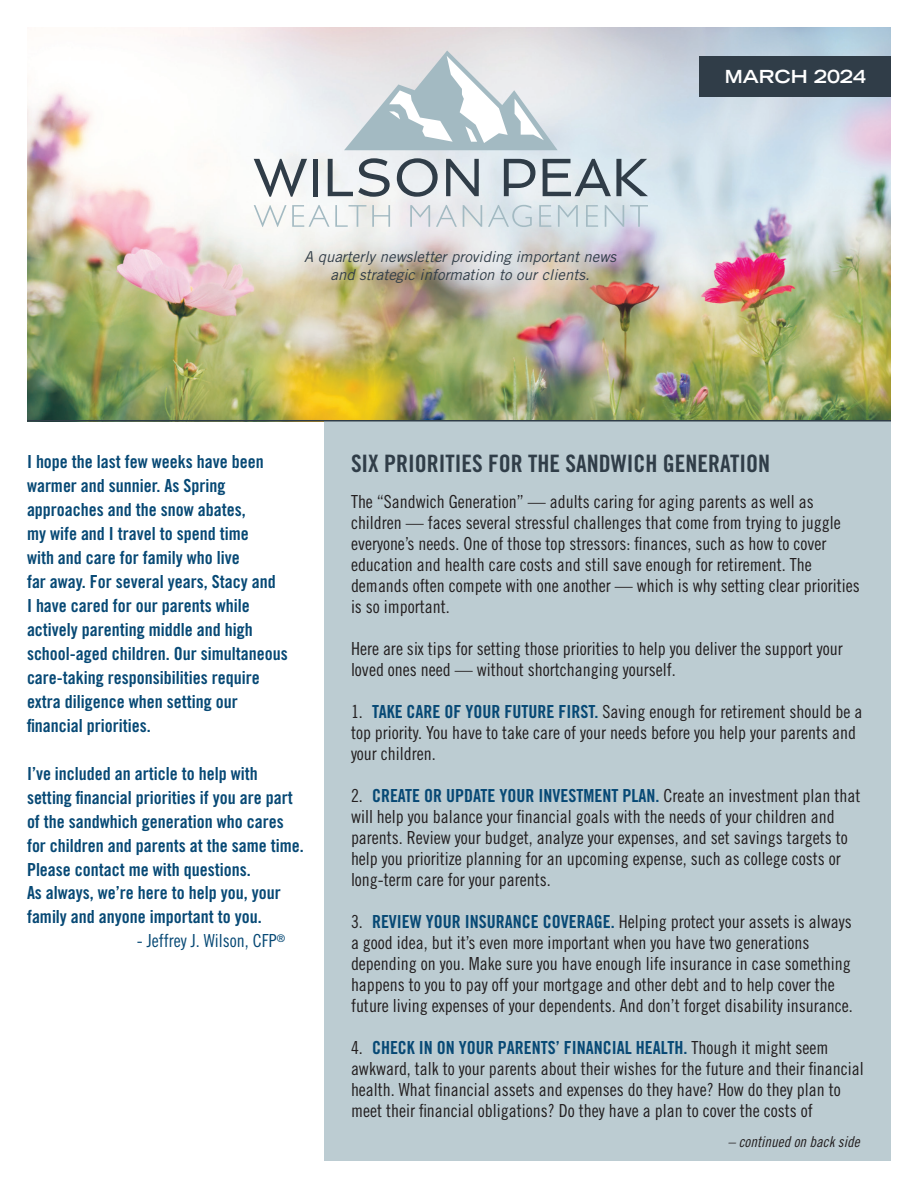
<style>
.page{position:relative;width:918px;height:1188px;background:#fff}
.page>*{position:absolute;margin:0;border:0;box-sizing:border-box;transform-origin:0 0}
.t1{font:24px "Trade Gothic LT Std Bd Cn 20";color:#303d48}
.t2{font:18px/21px "Trade Gothic LT Std Cn 18";color:#231f20}
.t3{font:18px/24px "Trade Gothic LT Std Bd Cn 20";color:#074975}
.t4{font:18px "Trade Gothic LT Std Cn 18";color:#074975}
.t5{font:700 expanded 18px "Trade Gothic LT Std";color:#fff}
.t6{font:italic 15px/18px "Trade Gothic LT Std";color:#303d48;text-align:center}
.t7{font:15px "Trade Gothic LT Std Cn 18 Obl";color:#231f20}
.s1{font-family:"Trade Gothic LT Std Bd Cn 20";color:#074975}
.s2{font-family:"Trade Gothic LT Std Cn 18";color:#231f20}
</style>
<div class="page">
<img style="left:27px;top:27px;width:864px;height:393px">
<div style="left:324px;top:420px;width:567px;height:741px;background:#bcccd2"></div>
<div style="left:700px;top:56px;width:191px;height:40px;background:#303d48"></div>
<hr style="left:27px;top:420px;width:864px;height:2px;background:#303d48">
<svg style="left:254px;top:159px;width:53px;height:38px"></svg>
<div style="left:313px;top:159px;width:5px;height:37px;background:#303d48"></div>
<svg style="left:328px;top:158px;width:62px;height:39px"></svg>
<svg style="left:397px;top:158px;width:41px;height:39px;background:#acb3b8"></svg>
<svg style="left:446px;top:159px;width:33px;height:37px"></svg>
<svg style="left:504px;top:159px;width:31px;height:37px"></svg>
<svg style="left:543px;top:159px;width:105px;height:37px;background:#a3afb6"></svg>
<svg style="left:254px;top:205px;width:112px;height:22px"></svg>
<svg style="left:372px;top:205px;width:18px;height:22px"></svg>
<svg style="left:410px;top:205px;width:20px;height:22px"></svg>
<svg style="left:436px;top:205px;width:21px;height:22px"></svg>
<svg style="left:463px;top:205px;width:19px;height:22px"></svg>
<svg style="left:488px;top:205px;width:44px;height:22px"></svg>
<svg style="left:539px;top:205px;width:12px;height:22px"></svg>
<svg style="left:558px;top:205px;width:20px;height:22px"></svg>
<svg style="left:586px;top:205px;width:12px;height:22px"></svg>
<svg style="left:605px;top:205px;width:19px;height:22px"></svg>
<svg style="left:630px;top:205px;width:18px;height:22px"></svg>
<svg style="left:344px;top:51px;width:214px;height:99px;background:#d0d9dd"></svg>
<p class="t6" style="left:304px;top:248px;width:314px">A quarterly newsletter providing important news and strategic information to our clients.</p>
<p class="t5" style="left:725px;top:65px;width:143px">MARCH 2024</p>
<p class="t3" style="left:27px;top:449px;width:262px">I hope the last few weeks have been warmer and sunnier. As Spring approaches and the snow abates,<br>my wife and I travel to spend time<br>with and care for family who live<br>far away. For several years, Stacy and<br>I have cared for our parents while actively parenting middle and high school-aged children. Our simultaneous care-taking responsibilities require extra diligence when setting our financial priorities.</p>
<p class="t3" style="left:27px;top:761px;width:278px">I’ve included an article to help with setting financial priorities if you are part of the sandwhich generation who cares for children and parents at the same time.<br>Please contact me with questions.<br>As always, we’re here to help you, your family and anyone important to you.</p>
<p class="t4" style="left:137px;top:930px;width:150px">- Jeffrey J. Wilson, CFP<sup>®</sup></p>
<h1 class="t1" style="left:351px;top:449px;width:421px">SIX PRIORITIES FOR THE SANDWICH GENERATION</h1>
<p class="t2" style="left:351px;top:491px;width:510px">The “Sandwich Generation” — adults caring for aging parents as well as children — faces several stressful challenges that come from trying to juggle everyone’s needs. One of those top stressors: finances, such as how to cover education and health care costs and still save enough for retirement. The demands often compete with one another — which is why setting clear priorities is so important.</p>
<p class="t2" style="left:351px;top:638px;width:493px">Here are six tips for setting those priorities to help you deliver the support your loved ones need — without shortchanging yourself.</p>
<p class="t2" style="left:351px;top:701px;width:513px">1. <span class="s1">TAKE CARE OF YOUR FUTURE FIRST.</span> Saving enough for retirement should be a top priority. You have to take care of your needs before you help your parents and your children.</p>
<p class="t3" style="left:351px;top:783px;width:511px"><span class="s2">2.</span> CREATE OR UPDATE YOUR INVESTMENT PLAN. <span class="s2">Create an investment plan that</span></p>
<p class="t2" style="left:351px;top:806px;width:498px">will help you balance your financial goals with the needs of your children and parents. Review your budget, analyze your expenses, and set savings targets to help you prioritize planning for an upcoming expense, such as college costs or long-term care for your parents.</p>
<p class="t2" style="left:351px;top:911px;width:503px">3. <span class="s1">REVIEW YOUR INSURANCE COVERAGE.</span> Helping protect your assets is always a good idea, but it’s even more important when you have two generations depending on you. Make sure you have enough life insurance in case something happens to you to pay off your mortgage and other debt and to help cover the future living expenses of your dependents. And don’t forget disability insurance.</p>
<p class="t3" style="left:351px;top:1036px;width:479px"><span class="s2">4.</span> CHECK IN ON YOUR PARENTS’ FINANCIAL HEALTH. <span class="s2">Though it might seem</span></p>
<p class="t2" style="left:351px;top:1058px;width:514px">awkward, talk to your parents about their wishes for the future and their financial health. What financial assets and expenses do they have? How do they plan to meet their financial obligations? Do they have a plan to cover the costs of</p>
<p class="t7" style="left:728px;top:1133px;width:133px">– continued on back side</p>
</div>
